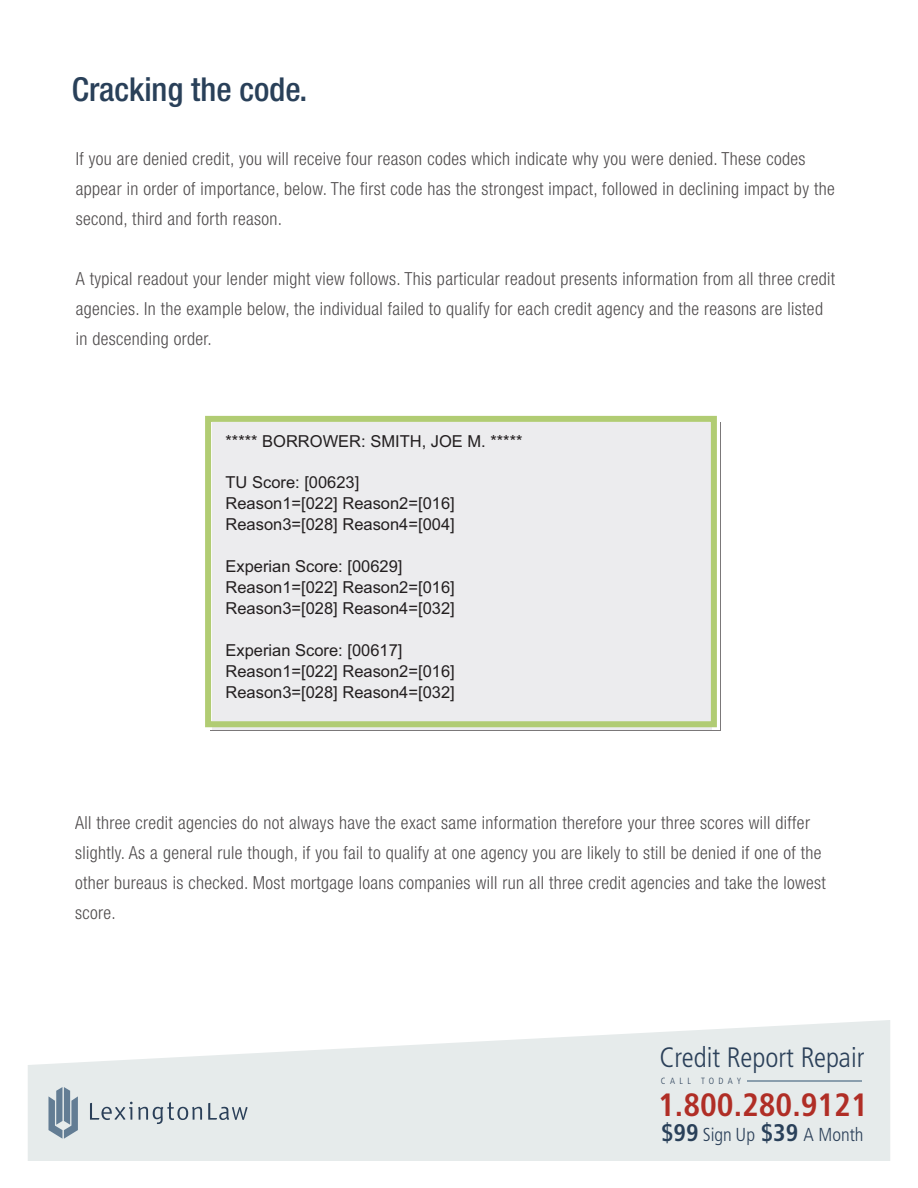
<style>
.page{position:relative;width:918px;height:1188px;background:#fff}
.page>*{position:absolute;margin:0;border:0;box-sizing:border-box;transform-origin:0 0}
.t1{font:500 condensed 33px "Helvetica Neue";color:#294059}
.t2{font:700 condensed 32.25px "Frutiger";color:#b02e26}
.t3{font:300 condensed 28.05px "Frutiger";color:#2b4059}
.t4{font:300 condensed 18.75px "Frutiger";color:#2b4059}
.t5{font:300 condensed 18px/30px "Helvetica Neue";letter-spacing:.02em;color:#231f20}
.t6{font:16.5px/21px "Arial";color:#231f20}
.t7{font:300 condensed 9px "Frutiger";letter-spacing:.48em;color:#2b4059}
.s1{font-weight:700;font-size:24px;color:#294059}
</style>
<div class="page">
<svg style="left:28px;top:1020px;width:862px;height:141px;fill:#e6ebeb"></svg>
<svg style="left:48px;top:1087px;width:30px;height:52px"></svg>
<svg style="left:208px;top:1103px;width:40px;height:17px"></svg>
<svg style="left:90px;top:1102px;width:112px;height:22px"></svg>
<hr style="left:748px;top:1081px;width:114px;height:1px;background:#8a9ead">
<div style="left:212px;top:422px;width:499px;height:308px;background:#ececee"></div>
<div style="left:205px;top:416px;width:512px;height:311px;border:6px solid #b1cc73"></div>
<p class="t1" style="left:72px;top:69px;width:237px">Cracking the code.</p>
<p class="t5" style="left:76px;top:143px;width:760px">If you are denied credit, you will receive four reason codes which indicate why you were denied. These codes appear in order of importance, below. The first code has the strongest impact, followed in declining impact by the second, third and forth reason.</p>
<p class="t5" style="left:76px;top:263px;width:761px">A typical readout your lender might view follows. This particular readout presents information from all three credit agencies. In the example below, the individual failed to qualify for each credit agency and the reasons are listed in descending order.</p>
<p class="t6" style="left:225px;top:431px;width:299px">***** BORROWER: SMITH, JOE M. *****</p>
<p class="t6" style="left:225px;top:472px;width:231px">TU Score: [00623]<br>Reason1=[022] Reason2=[016]<br>Reason3=[028] Reason4=[004]</p>
<p class="t6" style="left:225px;top:556px;width:231px">Experian Score: [00629]<br>Reason1=[022] Reason2=[016]<br>Reason3=[028] Reason4=[032]</p>
<p class="t6" style="left:225px;top:640px;width:231px">Experian Score: [00617]<br>Reason1=[022] Reason2=[016]<br>Reason3=[028] Reason4=[032]</p>
<p class="t5" style="left:75px;top:807px;width:752px">All three credit agencies do not always have the exact same information therefore your three scores will differ slightly. As a general rule though, if you fail to qualify at one agency you are likely to still be denied if one of the other bureaus is checked. Most mortgage loans companies will run all three credit agencies and take the lowest score.</p>
<h3 class="t3" style="left:659px;top:1042px;width:207px">Credit Report Repair</h3>
<p class="t7" style="left:661px;top:1076px;width:82px">CALL TODAY</p>
<p class="t4" style="left:661px;top:1124px;width:204px"><span class="s1">$99</span> Sign Up <span class="s1">$39</span> A Month</p>
<h2 class="t2" style="left:658px;top:1086px;width:211px">1.800.280.9121</h2>
</div>
